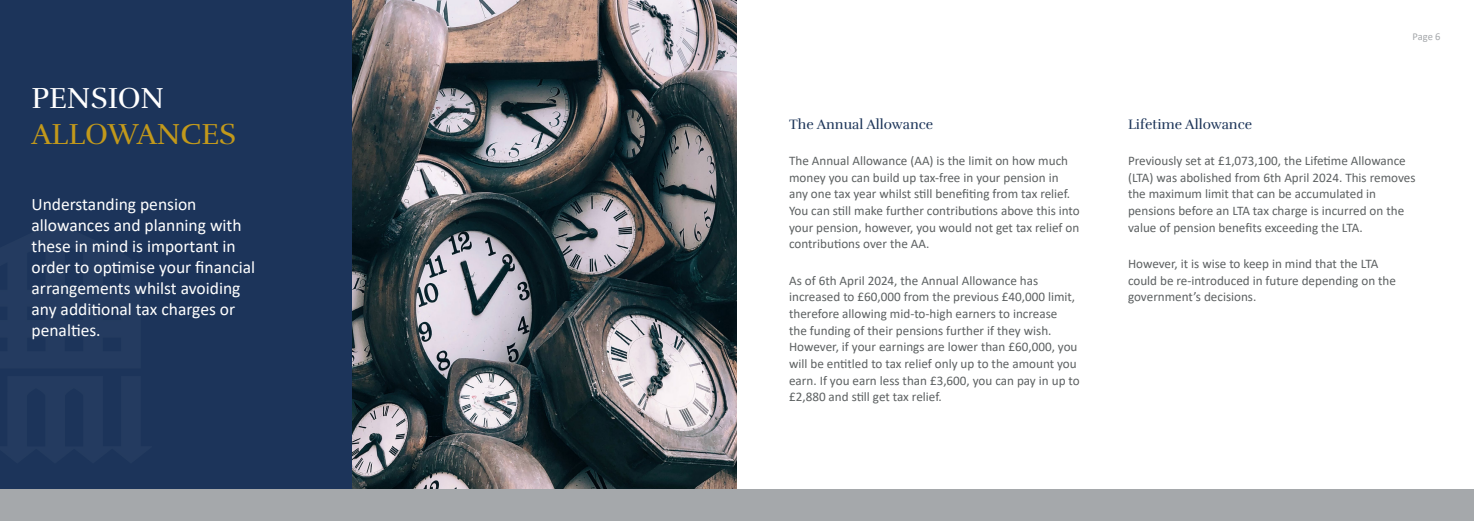
<style>
.page{position:relative;width:1474px;height:521px;background:#fff}
.page>*{position:absolute;margin:0;border:0;box-sizing:border-box;transform-origin:0 0}
.t1{font:29.75px "Rufina";color:#c2991b}
.t2{font:29.75px "Rufina";color:#fff}
.t3{font:17.5px/21px "Calibri";color:#fff}
.t4{font:14px "Rufina";color:#1d3559}
.t5{font:13.12px/16.6px "Calibri";color:#5d6162}
.t6{font:10.5px "Calibri";color:#a5a8ab}
</style>
<div class="page">
<img style="left:352px;top:0;width:385px;height:489px">
<div style="left:0;top:0;width:352px;height:489px;background:#1c345a"></div>
<div style="left:0;top:489px;width:1473px;height:32px;background:#a5a8ab"></div>
<div style="left:0;top:83px;width:151px;height:406px;background:#1c345a"></div>
<h1 class="t2" style="left:32px;top:80px;width:134px">PENSION</h1>
<h1 class="t1" style="left:32px;top:116px;width:206px">ALLOWANCES</h1>
<h2 class="t3" style="left:32px;top:194px;width:225px">Understanding pension allowances and planning with these in mind is important in order to optimise your financial arrangements whilst avoiding any additional tax charges or penalties.</h2>
<p class="t4" style="left:789px;top:115px;width:146px">The Annual Allowance</p>
<p class="t5" style="left:789px;top:152px;width:292px">The Annual Allowance (AA) is the limit on how much money you can build up tax-free in your pension in any one tax year whilst still benefiting from tax relief.<br>You can still make further contributions above this into your pension, however, you would not get tax relief on contributions over the AA.</p>
<p class="t5" style="left:789px;top:272px;width:292px">As of 6th April 2024, the Annual Allowance has increased to £60,000 from the previous £40,000 limit, therefore allowing mid-to-high earners to increase<br>the funding of their pensions further if they wish.<br>However, if your earnings are lower than £60,000, you will be entitled to tax relief only up to the amount you earn. If you earn less than £3,600, you can pay in up to £2,880 and still get tax relief.</p>
<p class="t6" style="left:1412px;top:29px;width:30px">Page 6</p>
<p class="t4" style="left:1128px;top:115px;width:126px">Lifetime Allowance</p>
<p class="t5" style="left:1128px;top:152px;width:289px">Previously set at £1,073,100, the Lifetime Allowance (LTA) was abolished from 6th April 2024. This removes the maximum limit that can be accumulated in pensions before an LTA tax charge is incurred on the value of pension benefits exceeding the LTA.</p>
<p class="t5" style="left:1128px;top:255px;width:269px">However, it is wise to keep in mind that the LTA could be re-introduced in future depending on the government’s decisions.</p>
</div>
